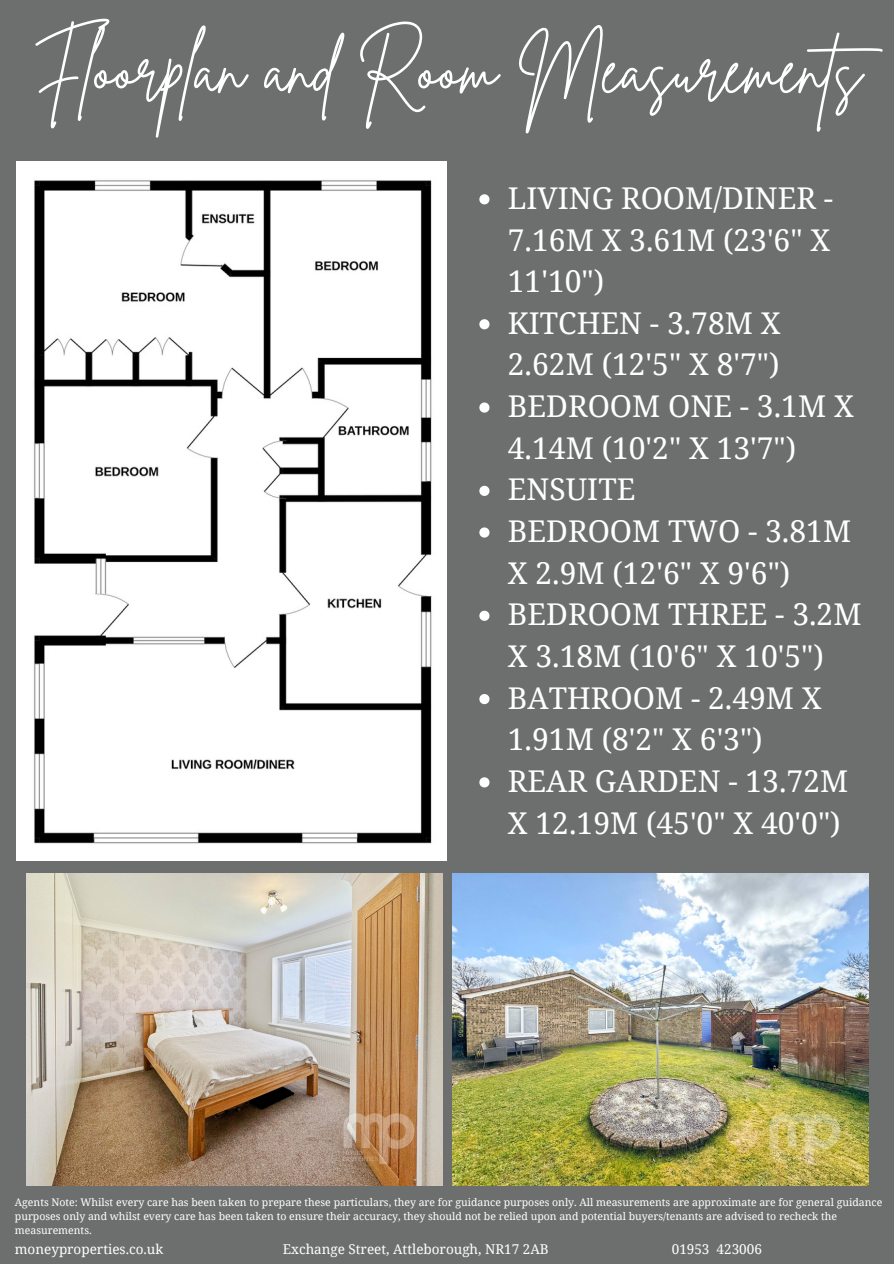
<style>
.page{position:relative;width:894px;height:1264px;background:#fff}
.page>*{position:absolute;margin:0;border:0;box-sizing:border-box;transform-origin:0 0}
.t1{font:67.5px "Brittany Signature";color:#fff}
.t2{font:30px/41.7px "Noto Serif";color:#fff}
.t3{font:13.5px "Noto Serif";color:#fff}
.t4{font:10.5px/14px "Noto Serif";color:#fff}
</style>
<div class="page">
<div style="left:0;top:0;width:893px;height:1263px;background:#6d6e6e"></div>
<img style="left:16px;top:161px;width:430px;height:699px">
<img style="left:452px;top:873px;width:416px;height:312px">
<img style="left:26px;top:873px;width:417px;height:312px">
<svg style="left:479px;top:194px;width:10px;height:10px"></svg>
<svg style="left:479px;top:319px;width:10px;height:10px"></svg>
<svg style="left:479px;top:402px;width:10px;height:10px"></svg>
<svg style="left:479px;top:486px;width:10px;height:10px"></svg>
<svg style="left:479px;top:527px;width:10px;height:10px"></svg>
<svg style="left:479px;top:610px;width:10px;height:11px"></svg>
<svg style="left:479px;top:694px;width:10px;height:10px"></svg>
<svg style="left:479px;top:777px;width:10px;height:10px"></svg>
<p class="t1" style="left:32px;top:25px;width:870px">Floorplan and Room Measurements</p>
<p class="t2" style="left:507px;top:176px;width:327px;text-align:justify">LIVING ROOM/DINER - 7.16M X 3.61M (23'6" X 11'10")</p>
<p class="t2" style="left:507px;top:301px;width:274px">KITCHEN - 3.78M X<br>2.62M (12'5" X 8'7")</p>
<p class="t2" style="left:507px;top:384px;width:347px">BEDROOM ONE - 3.1M X<br>4.14M (10'2" X 13'7")</p>
<p class="t2" style="left:507px;top:468px;width:129px">ENSUITE</p>
<p class="t2" style="left:507px;top:509px;width:344px">BEDROOM TWO - 3.81M<br>X 2.9M (12'6" X 9'6")</p>
<p class="t2" style="left:507px;top:593px;width:355px">BEDROOM THREE - 3.2M<br>X 3.18M (10'6" X 10'5")</p>
<p class="t2" style="left:507px;top:676px;width:315px">BATHROOM - 2.49M X<br>1.91M (8'2" X 6'3")</p>
<h3 class="t2" style="left:507px;top:759px;width:342px">REAR GARDEN - 13.72M<br>X 12.19M (45'0" X 40'0")</h3>
<p class="t4" style="left:15px;top:1194px;width:868px">Agents Note: Whilst every care has been taken to prepare these particulars, they are for guidance purposes only. All measurements are approximate are for general guidance purposes only and whilst every care has been taken to ensure their accuracy, they should not be relied upon and potential buyers/tenants are advised to recheck the measurements.</p>
<p class="t3" style="left:15px;top:1239px;width:150px">moneyproperties.co.uk</p>
<p class="t3" style="left:283px;top:1239px;width:267px">Exchange Street, Attleborough, NR17 2AB</p>
<p class="t3" style="left:671px;top:1239px;width:92px">01953 423006</p>
</div>
